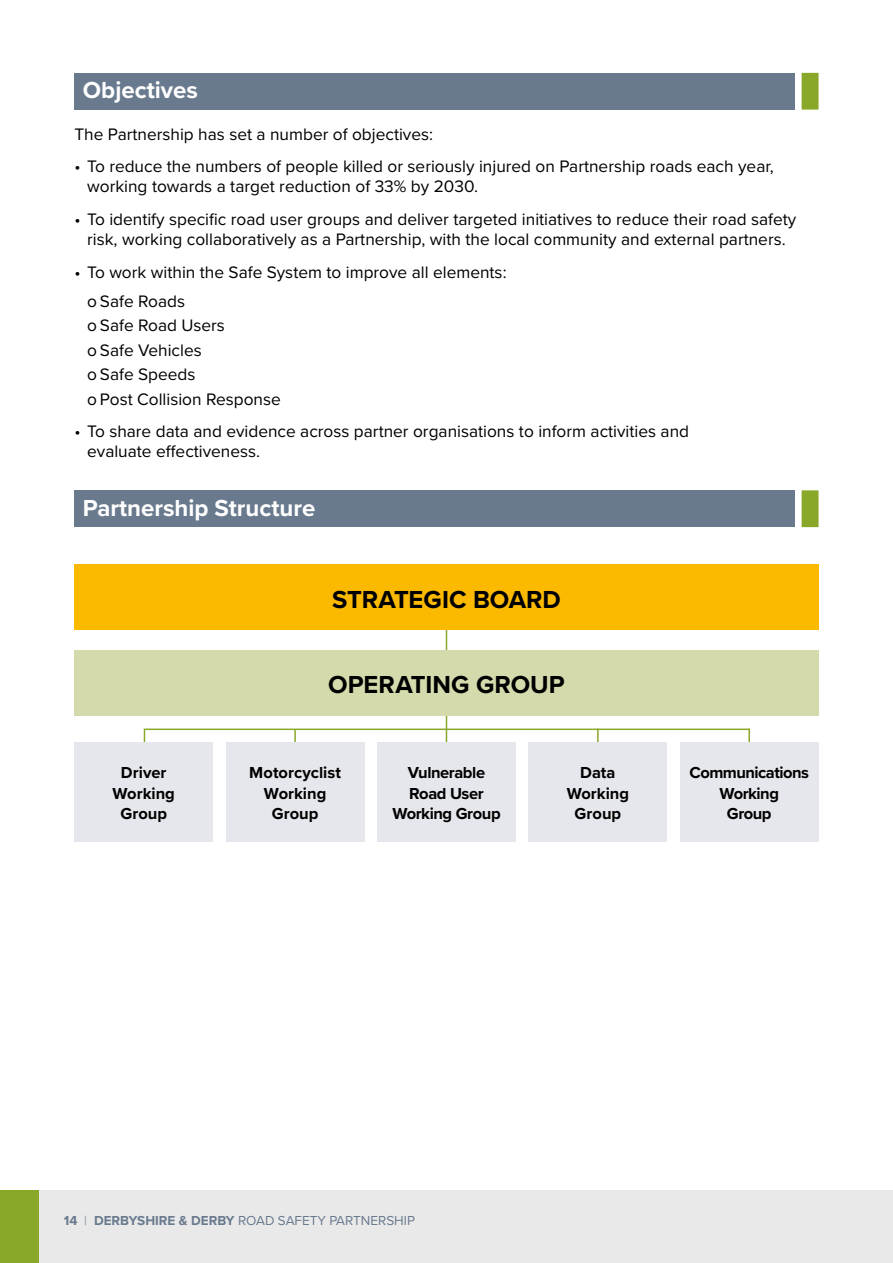
<style>
.page{position:relative;width:893px;height:1263px;background:#fff}
.page>*{position:absolute;margin:0;border:0;box-sizing:border-box;transform-origin:0 0}
.t1{font:700 25.5px "Proxima Nova";color:#000}
.t2{font:700 24px "Proxima Nova";color:#fff}
.t3{font:17.25px/20.2px "Proxima Nova";color:#000}
.t4{font:700 16.5px/20.2px "Proxima Nova";color:#000;text-align:center}
.t5{font:700 16.5px/20.2px "Proxima Nova";letter-spacing:-.02em;color:#000;text-align:center}
.t6{font:13.5px "Proxima Nova";color:#697a8e}
.s1{font-weight:700}
.s2{font-weight:300}
</style>
<div class="page">
<div style="left:0;top:1191px;width:893px;height:72px;background:#e9e9e9"></div>
<div style="left:0;top:1191px;width:38px;height:72px;background:#89a829"></div>
<hr style="left:144px;top:728px;width:605px;height:2px;background:#89a829">
<hr style="left:446px;top:600px;width:1px;height:188px;background:#89a829">
<hr style="left:294px;top:730px;width:2px;height:58px;background:#89a829">
<hr style="left:144px;top:730px;width:1px;height:58px;background:#89a829">
<hr style="left:748px;top:728px;width:2px;height:59px;background:#89a829">
<hr style="left:597px;top:728px;width:2px;height:59px;background:#89a829">
<div style="left:74px;top:73px;width:721px;height:37px;background:#697a8e"></div>
<div style="left:802px;top:73px;width:16px;height:37px;background:#89a829"></div>
<div style="left:74px;top:490px;width:721px;height:37px;background:#697a8e"></div>
<div style="left:802px;top:490px;width:16px;height:37px;background:#89a829"></div>
<div style="left:74px;top:564px;width:745px;height:66px;background:#fbba00"></div>
<div style="left:74px;top:650px;width:745px;height:66px;background:#d4daac"></div>
<div style="left:74px;top:742px;width:139px;height:100px;background:#e6e7ec"></div>
<div style="left:529px;top:742px;width:138px;height:100px;background:#e6e7ec"></div>
<div style="left:226px;top:742px;width:138px;height:100px;background:#e6e7ec"></div>
<div style="left:377px;top:742px;width:139px;height:100px;background:#e6e7ec"></div>
<div style="left:680px;top:742px;width:139px;height:100px;background:#e6e7ec"></div>
<h2 class="t2" style="left:83px;top:72px;width:116px">Objectives</h2>
<p class="t3" style="left:74px;top:123px;width:360px">The Partnership has set a number of objectives:</p>
<p class="t3" style="left:87px;top:155px;width:688px;text-indent:-13px">• To reduce the numbers of people killed or seriously injured on Partnership roads each year, working towards a target reduction of 33% by 2030.</p>
<p class="t3" style="left:74px;top:208px;width:723px;text-align:center">• To identify specific road user groups and deliver targeted initiatives to reduce their road safety risk, working collaboratively as a Partnership, with the local community and external partners.</p>
<p class="t3" style="left:87px;top:257px;width:421px;line-height:28.8px;text-indent:-13px">• To work within the Safe System to improve all elements: o Safe Roads</p>
<p class="t3" style="left:87px;top:313px;width:195px;line-height:24.5px">o Safe Road Users<br>o Safe Vehicles<br>o Safe Speeds<br>o Post Collision Response</p>
<p class="t3" style="left:87px;top:420px;width:603px;text-indent:-13px">• To share data and evidence across partner organisations to inform activities and evaluate effectiveness.</p>
<h2 class="t2" style="left:83px;top:490px;width:234px">Partnership Structure</h2>
<h1 class="t1" style="left:332px;top:580px;width:230px">STRATEGIC BOARD</h1>
<h1 class="t1" style="left:328px;top:665px;width:238px">OPERATING GROUP</h1>
<p class="t4" style="left:113px;top:762px;width:64px">Driver<br>Working<br>Group</p>
<p class="t4" style="left:567px;top:762px;width:64px">Data<br>Working<br>Group</p>
<p class="t4" style="left:249px;top:762px;width:93px">Motorcyclist<br>Working<br>Group</p>
<p class="t5" style="left:392px;top:762px;width:110px">Vulnerable<br>Road User<br>Working Group</p>
<p class="t5" style="left:689px;top:762px;width:121px">Communications<br>Working<br>Group</p>
<p class="t6" style="left:64px;top:1210px;width:353px"><span class="s1">14</span> <span class="s2">|</span> <span class="s1">DERBYSHIRE &amp; DERBY</span> ROAD SAFETY PARTNERSHIP</p>
</div>
